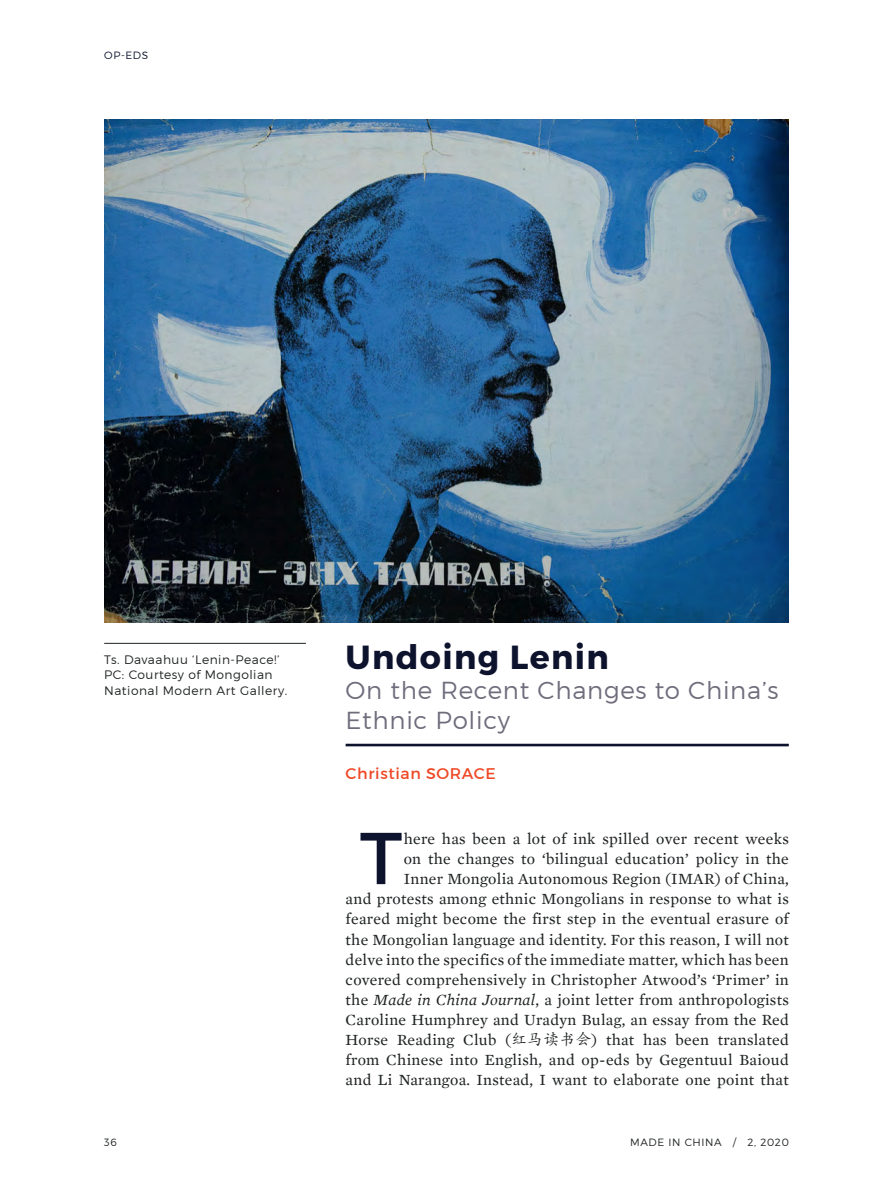
<style>
.page{position:relative;width:893px;height:1191px;background:#fff}
.page>*{position:absolute;margin:0;border:0;box-sizing:border-box;transform-origin:0 0}
.Article_Paragraph{font:73.15px "Montserrat";color:#0e132d}
.Article_Title{font:700 33.25px "Montserrat";letter-spacing:.04em;color:#0e132d}
.Article_Title-2{font:300 24.5px/29.8px "Montserrat";letter-spacing:.03em;color:#706c7c}
.Article_Paragraph-2{font:15.75px/20.1px "Mercury Text G2";letter-spacing:.02em;color:#1f2223;text-align:right}
.Article_Author{font:15.75px "Montserrat";letter-spacing:.04em;color:#ef4825}
.Image_caption{font:300 12.25px/15.8px "Montserrat";letter-spacing:.04em;color:#1f2223}
.t1{font:300 10.5px "Montserrat";letter-spacing:.06em;color:#1f2223}
.t2{font:300 10.5px "Montserrat";color:#0e132d}
.s1{font-style:italic}
.s2{font-family:"Adobe Kaiti Std"}
</style>
<div class="page">
<hr style="left:346px;top:743px;width:443px;height:3px;background:#0e132d">
<hr style="left:104px;top:643px;width:202px;height:1px;background:#1f2223">
<img style="left:104px;top:119px;width:685px;height:503px">
<p class="t2" style="left:104px;top:49px;width:46px">OP-EDS</p>
<p class="Image_caption" style="left:104px;top:651px;width:184px">Ts. Davaahuu ‘Lenin-Peace!’<br>PC: Courtesy of Mongolian<br>National Modern Art Gallery.</p>
<p class="Article_Title" style="left:346px;top:637px;width:265px">Undoing Lenin</p>
<p class="Article_Title-2" style="left:346px;top:675px;width:435px">On the Recent Changes to China’s<br>Ethnic Policy</p>
<p class="Article_Author" style="left:346px;top:763px;width:152px">Christian SORACE</p>
<p class="Article_Paragraph-2" style="left:346px;top:828px;width:445px">here has been a lot of ink spilled over recent weeks<br>on the changes to ‘bilingual education’ policy in the<br>Inner Mongolia Autonomous Region (IMAR) of China,<br>and protests among ethnic Mongolians in response to what is feared might become the first step in the eventual erasure of the Mongolian language and identity. For this reason, I will not delve into the specifics of the immediate matter, which has been covered comprehensively in Christopher Atwood’s ‘Primer’ in the <span class="s1">Made in China Journal</span>, a joint letter from anthropologists Caroline Humphrey and Uradyn Bulag, an essay from the Red Horse Reading Club (<span class="s2">红马读书会</span>) that has been translated from Chinese into English, and op-eds by Gegentuul Baioud and Li Narangoa. Instead, I want to elaborate one point that</p>
<p class="Article_Paragraph" style="left:360px;top:813px;width:44px">T</p>
<p class="t1" style="left:104px;top:1135px;width:14px">36</p>
<p class="t1" style="left:630px;top:1135px;width:160px">MADE IN CHINA / 2, 2020</p>
</div>
